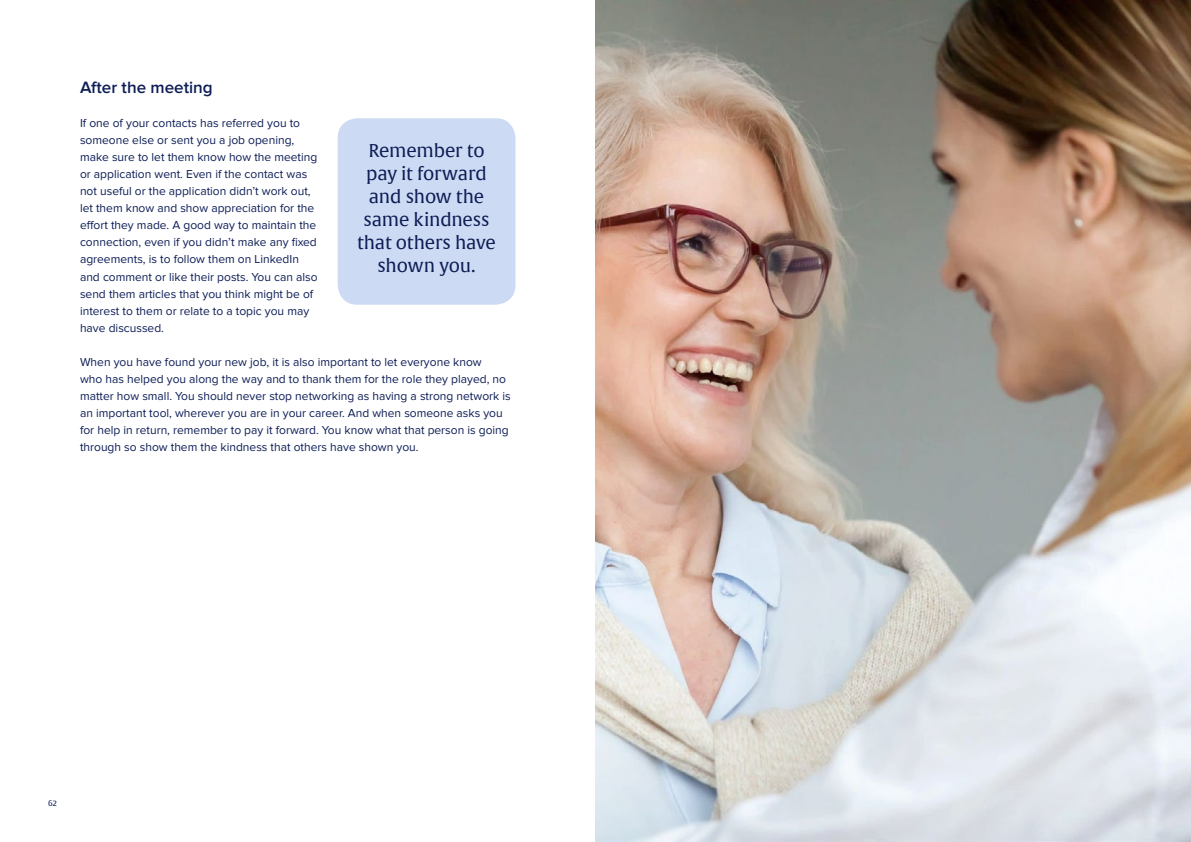
<style>
.page{position:relative;width:1191px;height:842px;background:#fff}
.page>*{position:absolute;margin:0;border:0;box-sizing:border-box;transform-origin:0 0}
.t1{font:18px/23px "Alverata";letter-spacing:-.015em;color:#0d1d55;text-align:center}
.t2{font:600 17px "Proxima Nova";color:#0d1d55}
.t3{font:12px/17px "Proxima Nova";color:#0d1d55}
.t4{font:8px "Alverata";color:#0d1d55}
</style>
<div class="page">
<div style="left:338px;top:118px;width:177px;height:187px;background:#ccdaf3;border-radius:20px"></div>
<img style="left:595px;top:0;width:596px;height:842px">
<h2 class="t2" style="left:80px;top:78px;width:134px">After the meeting</h2>
<p class="t3" style="left:80px;top:115px;width:239px">If one of your contacts has referred you to someone else or sent you a job opening, make sure to let them know how the meeting or application went. Even if the contact was not useful or the application didn’t work out, let them know and show appreciation for the effort they made. A good way to maintain the connection, even if you didn’t make any fixed agreements, is to follow them on LinkedIn and comment or like their posts. You can also send them articles that you think might be of interest to them or relate to a topic you may have discussed.</p>
<p class="t3" style="left:80px;top:353px;width:432px">When you have found your new job, it is also important to let everyone know<br>who has helped you along the way and to thank them for the role they played, no matter how small. You should never stop networking as having a strong network is an important tool, wherever you are in your career. And when someone asks you for help in return, remember to pay it forward. You know what that person is going through so show them the kindness that others have shown you.</p>
<h1 class="t1" style="left:357px;top:139px;width:140px">Remember to pay it forward and show the same kindness that others have shown you.</h1>
<p class="t4" style="left:48px;top:798px;width:10px">62</p>
</div>
